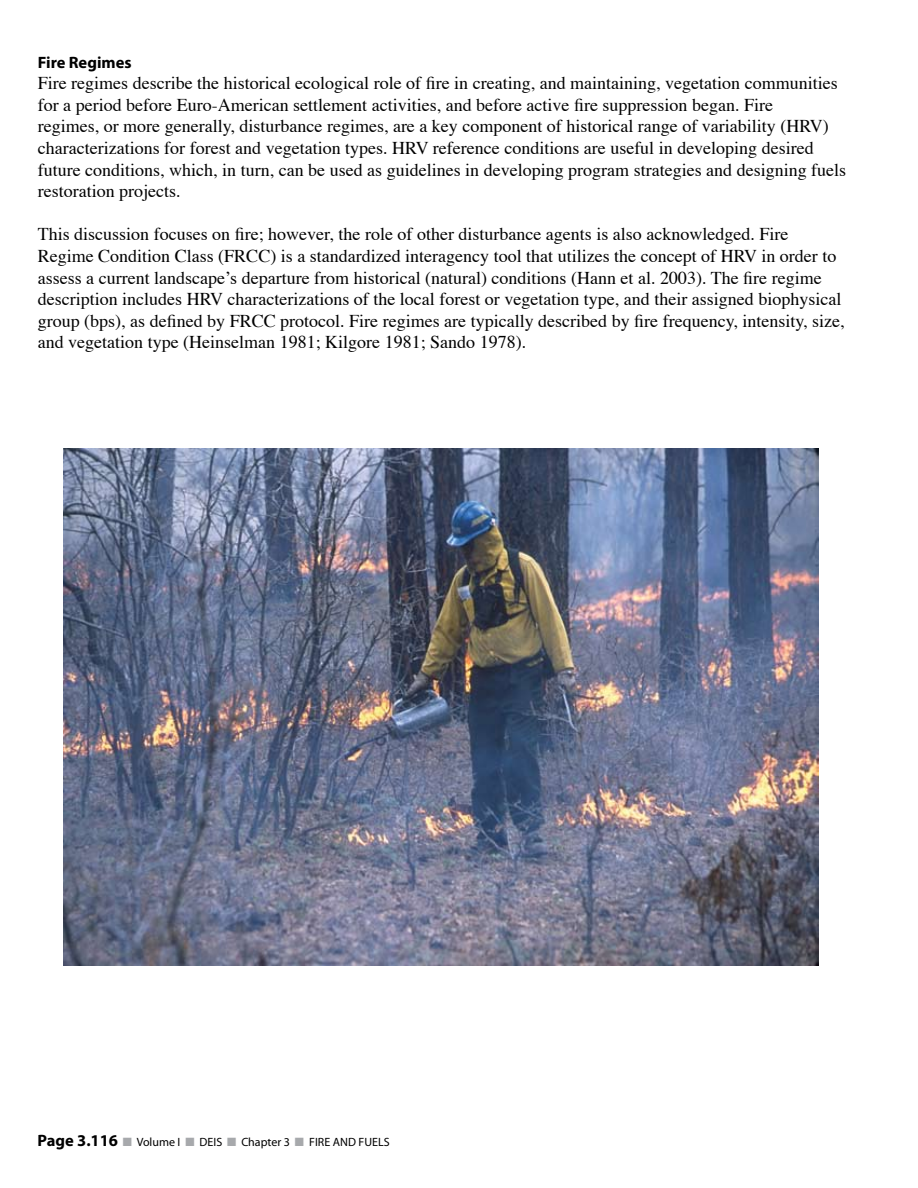
<style>
.page{position:relative;width:918px;height:1188px;background:#fff}
.page>*{position:absolute;margin:0;border:0;box-sizing:border-box;transform-origin:0 0}
.t1{font:18px/21.6px "Times";color:#000}
.t2{font:700 16.5px "Myriad Pro";color:#000}
.t3{font:12px "Myriad Pro";color:#000}
.s1{font-weight:700;font-size:16.5px}
.s2{color:#a7a9ac}
</style>
<div class="page">
<img style="left:63px;top:448px;width:756px;height:518px">
<p class="t2" style="left:38px;top:51px;width:95px">Fire Regimes</p>
<p class="t1" style="left:38px;top:71px;width:810px">Fire regimes describe the historical ecological role of fire in creating, and maintaining, vegetation communities for a period before Euro-American settlement activities, and before active fire suppression began. Fire<br>regimes, or more generally, disturbance regimes, are a key component of historical range of variability (HRV) characterizations for forest and vegetation types. HRV reference conditions are useful in developing desired future conditions, which, in turn, can be used as guidelines in developing program strategies and designing fuels restoration projects.</p>
<p class="t1" style="left:38px;top:222px;width:808px">This discussion focuses on fire; however, the role of other disturbance agents is also acknowledged. Fire Regime Condition Class (FRCC) is a standardized interagency tool that utilizes the concept of HRV in order to assess a current landscape’s departure from historical (natural) conditions (Hann et al. 2003). The fire regime description includes HRV characterizations of the local forest or vegetation type, and their assigned biophysical group (bps), as defined by FRCC protocol. Fire regimes are typically described by fire frequency, intensity, size, and vegetation type (Heinselman 1981; Kilgore 1981; Sando 1978).</p>
<p class="t3" style="left:38px;top:1135px;width:354px"><span class="s1">Page 3.116</span> <span class="s2">■</span> Volume I <span class="s2">■</span> DEIS <span class="s2">■</span> Chapter 3 <span class="s2">■</span> FIRE AND FUELS</p>
</div>
